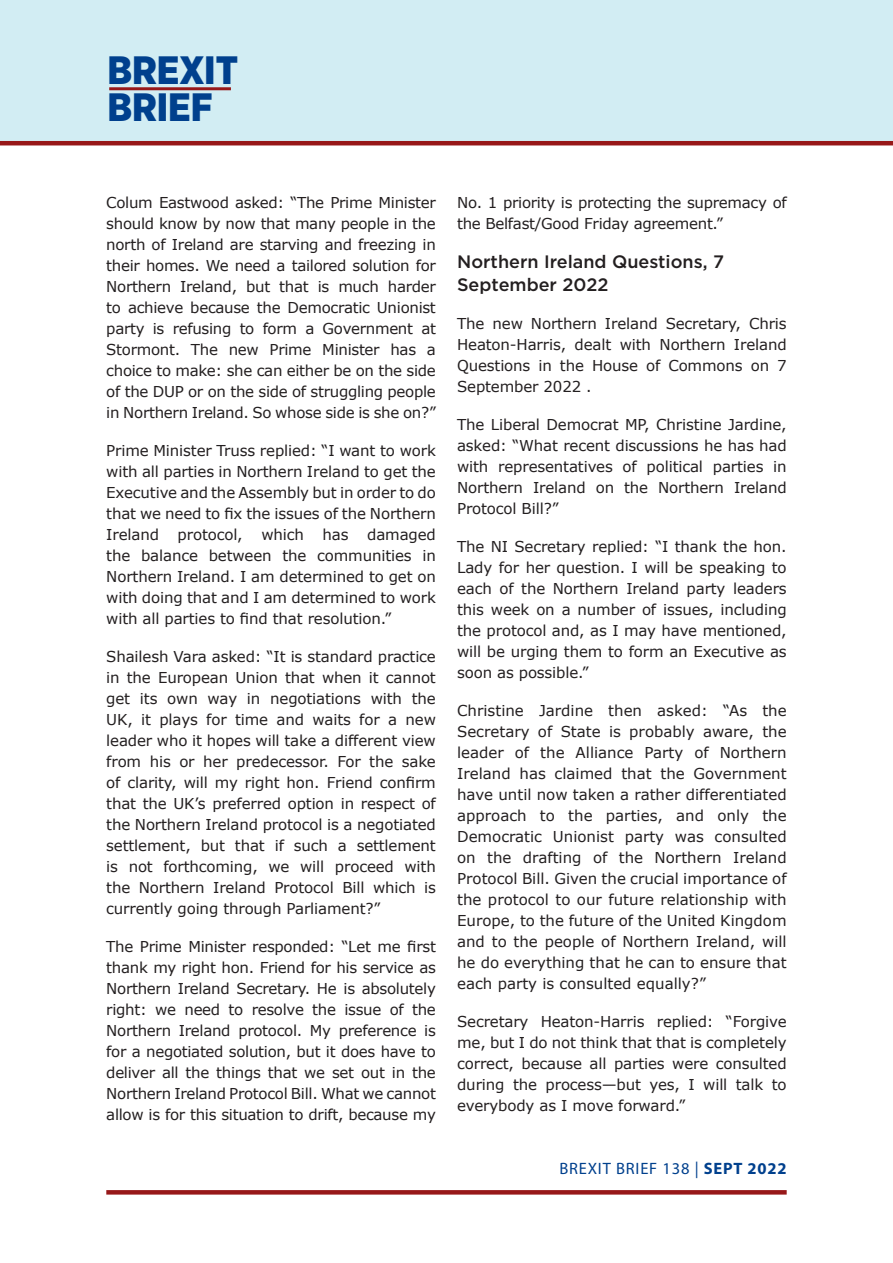
<style>
.page{position:relative;width:893px;height:1263px;background:#fff}
.page>*{position:absolute;margin:0;border:0;box-sizing:border-box;transform-origin:0 0}
.t1{font:900 39.6px/37.5px "Gotham Narrow";color:#00408d}
.t2{font:500 18px/22.5px "Gotham";color:#231f20}
.t3{font:16.5px "Myriad Pro";letter-spacing:.05em;color:#00408d}
.t4{font:15px/21px "Verdana";letter-spacing:-.01em;color:#231f20;text-align:justify}
.s1{font-weight:700}
</style>
<div class="page">
<div style="left:0;top:0;width:893px;height:142px;background:#d2edf3"></div>
<hr style="left:0;top:141px;width:893px;height:4px;background:#971819">
<hr style="left:109px;top:87px;width:122px;height:3px;background:#971819">
<svg style="left:106px;top:1190px;width:681px;height:4px;background:#991d1e"></svg>
<h1 class="t1" style="left:107px;top:51px;width:132px">BREXIT<br>BRIEF</h1>
<p class="t4" style="left:106px;top:192px;width:331px">Colum Eastwood asked: “The Prime Minister should know by now that many people in the north of Ireland are starving and freezing in their homes. We need a tailored solution for Northern Ireland, but that is much harder to achieve because the Democratic Unionist party is refusing to form a Government at Stormont. The new Prime Minister has a choice to make: she can either be on the side of the DUP or on the side of struggling people in Northern Ireland. So whose side is she on?”</p>
<p class="t4" style="left:106px;top:440px;width:331px">Prime Minister Truss replied: “I want to work with all parties in Northern Ireland to get the Executive and the Assembly but in order to do that we need to fix the issues of the Northern Ireland protocol, which has damaged the balance between the communities in Northern Ireland. I am determined to get on with doing that and I am determined to work with all parties to find that resolution.”</p>
<p class="t4" style="left:106px;top:646px;width:331px">Shailesh Vara asked: “It is standard practice in the European Union that when it cannot get its own way in negotiations with the UK, it plays for time and waits for a new leader who it hopes will take a different view from his or her predecessor. For the sake of clarity, will my right hon. Friend confirm that the UK’s preferred option in respect of the Northern Ireland protocol is a negotiated settlement, but that if such a settlement is not forthcoming, we will proceed with the Northern Ireland Protocol Bill which is currently going through Parliament?”</p>
<p class="t4" style="left:106px;top:936px;width:331px">The Prime Minister responded: “Let me first thank my right hon. Friend for his service as Northern Ireland Secretary. He is absolutely right: we need to resolve the issue of the Northern Ireland protocol. My preference is for a negotiated solution, but it does have to deliver all the things that we set out in the Northern Ireland Protocol Bill. What we cannot allow is for this situation to drift, because my</p>
<p class="t4" style="left:457px;top:192px;width:331px">No. 1 priority is protecting the supremacy of the Belfast/Good Friday agreement.”</p>
<p class="t2" style="left:457px;top:250px;width:268px">Northern Ireland Questions, 7<br>September 2022</p>
<p class="t4" style="left:457px;top:313px;width:331px">The new Northern Ireland Secretary, Chris Heaton-Harris, dealt with Northern Ireland Questions in the House of Commons on 7<br>September 2022 .</p>
<p class="t4" style="left:457px;top:414px;width:331px">The Liberal Democrat MP, Christine Jardine, asked: “What recent discussions he has had with representatives of political parties in Northern Ireland on the Northern Ireland Protocol Bill?”</p>
<p class="t4" style="left:457px;top:536px;width:331px">The NI Secretary replied: “I thank the hon.<br>Lady for her question. I will be speaking to each of the Northern Ireland party leaders this week on a number of issues, including the protocol and, as I may have mentioned, will be urging them to form an Executive as soon as possible.”</p>
<p class="t4" style="left:457px;top:700px;width:331px">Christine Jardine then asked: “As the Secretary of State is probably aware, the leader of the Alliance Party of Northern Ireland has claimed that the Government have until now taken a rather differentiated approach to the parties, and only the Democratic Unionist party was consulted on the drafting of the Northern Ireland Protocol Bill. Given the crucial importance of the protocol to our future relationship with Europe, to the future of the United Kingdom and to the people of Northern Ireland, will he do everything that he can to ensure that each party is consulted equally?”</p>
<p class="t4" style="left:457px;top:1011px;width:331px">Secretary Heaton-Harris replied: “Forgive me, but I do not think that that is completely correct, because all parties were consulted during the process—but yes, I will talk to everybody as I move forward.”</p>
<p class="t3" style="left:559px;top:1158px;width:229px">BREXIT BRIEF 138 | <span class="s1">SEPT 2022</span></p>
</div>
